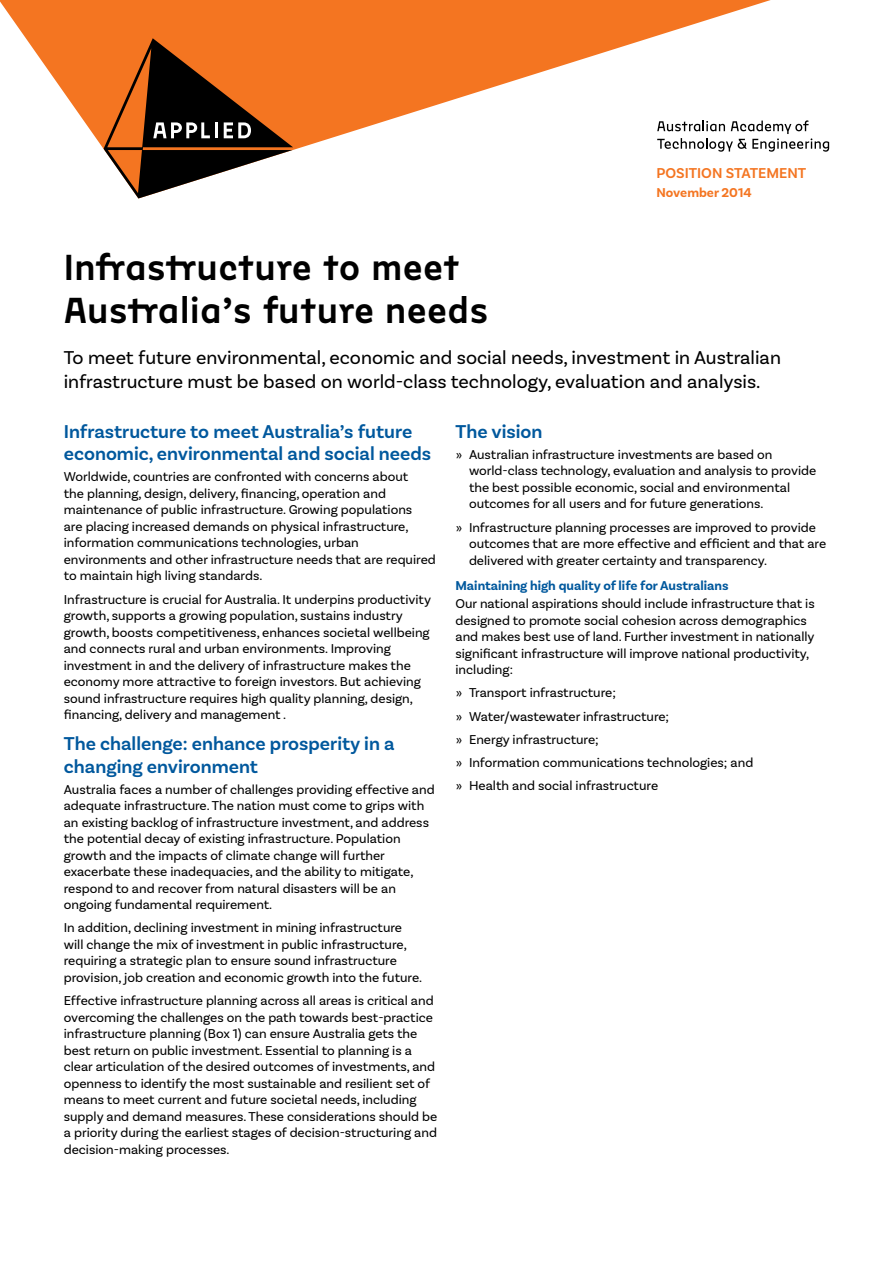
<style>
.page{position:relative;width:893px;height:1263px;background:#fff}
.page>*{position:absolute;margin:0;border:0;box-sizing:border-box;transform-origin:0 0}
.t1{font:600 36px/43.2px "Jaroslav";color:#000}
.t2{font:19.5px/24px "Basic Sans";color:#000}
.t3{font:600 19.5px/22.5px "Basic Sans";color:#00589d}
.t4{font:600 15px "Basic Sans";color:#f47521}
.t5{font:13.5px/16.5px "Basic Sans";color:#000}
.t6{font:700 13.5px "Basic Sans";color:#00589d}
.t7{font:700 13.5px "Basic Sans";color:#f47521}
.s1{font-family:"Calibri"}
</style>
<div class="page">
<svg style="left:0;top:0;width:830px;height:150px;fill:#f47521"></svg>
<svg style="left:104px;top:38px;width:189px;height:160px"></svg>
<svg style="left:657px;top:120px;width:172px;height:32px"></svg>
<p class="t4" style="left:657px;top:164px;width:151px">POSITION STATEMENT</p>
<p class="t7" style="left:657px;top:184px;width:97px">November 2014</p>
<h1 class="t1" style="left:64px;top:245px;width:426px">Infrastructure to meet<br>Australia’s future needs</h1>
<h2 class="t2" style="left:64px;top:346px;width:719px">To meet future environmental, economic and social needs, investment in Australian infrastructure must be based on world-class technology, evaluation and analysis.</h2>
<h2 class="t3" style="left:64px;top:420px;width:369px">Infrastructure to meet Australia’s future economic, environmental and social needs</h2>
<p class="t5" style="left:64px;top:469px;width:374px">Worldwide, countries are confronted with concerns about<br>the planning, design, delivery, financing, operation and maintenance of public infrastructure. Growing populations<br>are placing increased demands on physical infrastructure, information communications technologies, urban environments and other infrastructure needs that are required to maintain high living standards.</p>
<p class="t5" style="left:64px;top:591px;width:369px">Infrastructure is crucial for Australia. It underpins productivity growth, supports a growing population, sustains industry growth, boosts competitiveness, enhances societal wellbeing and connects rural and urban environments. Improving investment in and the delivery of infrastructure makes the economy more attractive to foreign investors. But achieving sound infrastructure requires high quality planning, design, financing, delivery and management .</p>
<h2 class="t3" style="left:64px;top:732px;width:332px">The challenge: enhance prosperity in a changing environment</h2>
<p class="t5" style="left:64px;top:781px;width:372px">Australia faces a number of challenges providing effective and adequate infrastructure. The nation must come to grips with an existing backlog of infrastructure investment, and address the potential decay of existing infrastructure. Population growth and the impacts of climate change will further exacerbate these inadequacies, and the ability to mitigate, respond to and recover from natural disasters will be an ongoing fundamental requirement.</p>
<p class="t5" style="left:64px;top:919px;width:360px">In addition, declining investment in mining infrastructure will change the mix of investment in public infrastructure, requiring a strategic plan to ensure sound infrastructure provision, job creation and economic growth into the future.</p>
<p class="t5" style="left:64px;top:992px;width:375px">Effective infrastructure planning across all areas is critical and overcoming the challenges on the path towards best-practice infrastructure planning (Box 1) can ensure Australia gets the best return on public investment. Essential to planning is a clear articulation of the desired outcomes of investments, and openness to identify the most sustainable and resilient set of means to meet current and future societal needs, including supply and demand measures. These considerations should be a priority during the earliest stages of decision-structuring and decision-making processes.</p>
<h2 class="t3" style="left:455px;top:420px;width:89px">The vision</h2>
<p class="t5" style="left:469px;top:446px;width:349px;text-indent:-14px"><span class="s1">»</span> Australian infrastructure investments are based on world-class technology, evaluation and analysis to provide the best possible economic, social and environmental outcomes for all users and for future generations.</p>
<p class="t5" style="left:469px;top:519px;width:359px;text-indent:-14px"><span class="s1">»</span> Infrastructure planning processes are improved to provide outcomes that are more effective and efficient and that are delivered with greater certainty and transparency.</p>
<p class="t6" style="left:455px;top:577px;width:275px">Maintaining high quality of life for Australians</p>
<p class="t5" style="left:455px;top:595px;width:361px">Our national aspirations should include infrastructure that is designed to promote social cohesion across demographics and makes best use of land. Further investment in nationally significant infrastructure will improve national productivity, including:</p>
<p class="t5" style="left:455px;top:681px;width:299px;line-height:23.2px"><span class="s1">»</span> Transport infrastructure;<br><span class="s1">»</span> Water/wastewater infrastructure;<br><span class="s1">»</span> Energy infrastructure;<br><span class="s1">»</span> Information communications technologies; and <span class="s1">»</span> Health and social infrastructure</p>
</div>
